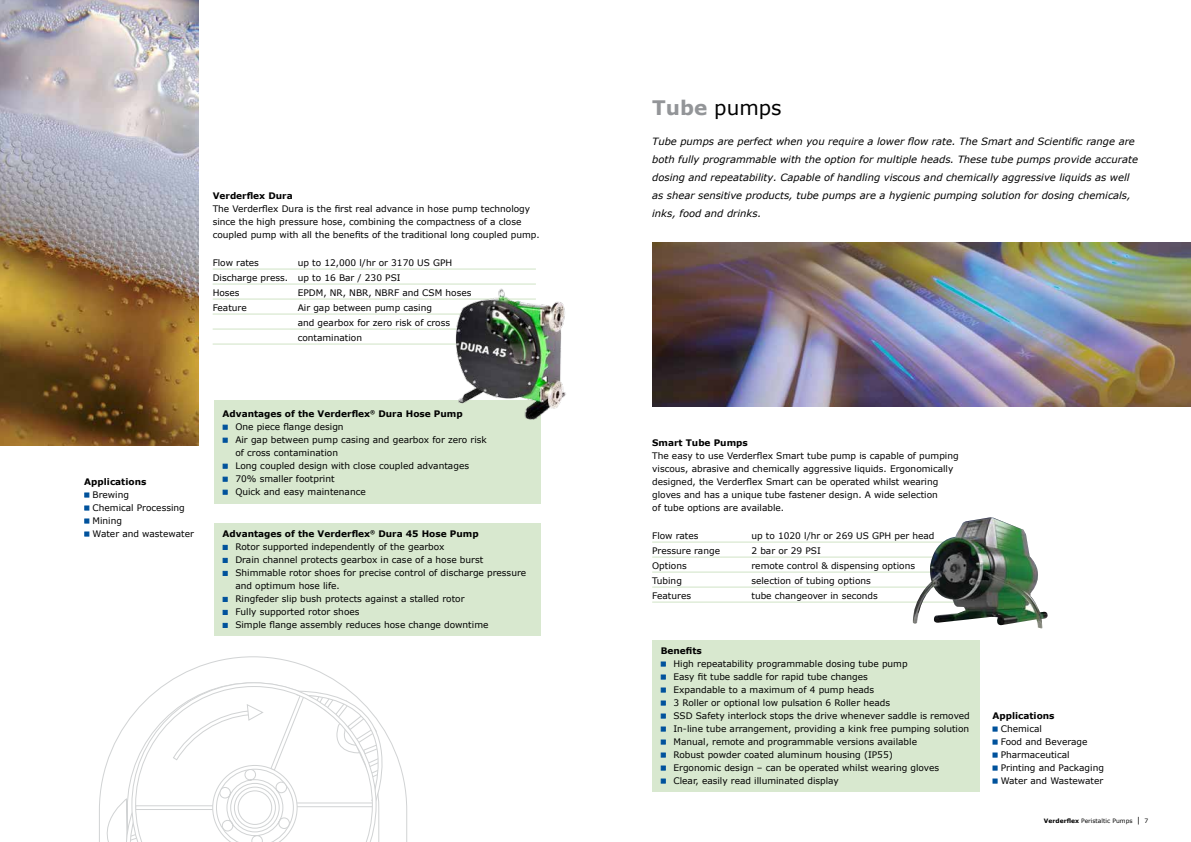
<style>
.page{position:relative;width:1191px;height:842px;background:#fff}
.page>*{position:absolute;margin:0;border:0;box-sizing:border-box;transform-origin:0 0}
.t1{font:20px "Verdana";color:#000}
.t2{font:italic 10px/18px "Verdana";color:#000}
.t3{font:9px/13px "Verdana";color:#000}
.t4{font:700 9px "Verdana";color:#000}
.t5{font:6px "Verdana";color:#000}
.s1{font-weight:700}
.s2{font-weight:700;color:#939598}
.s3{font-size:8px}
</style>
<div class="page">
<div style="left:214px;top:401px;width:326px;height:103px;background:#d8e8cf"></div>
<svg style="left:223px;top:425px;width:5px;height:5px"></svg>
<svg style="left:223px;top:438px;width:5px;height:5px"></svg>
<svg style="left:223px;top:464px;width:5px;height:5px"></svg>
<svg style="left:223px;top:477px;width:5px;height:5px"></svg>
<svg style="left:223px;top:490px;width:5px;height:5px"></svg>
<img style="left:0;top:0;width:198px;height:446px">
<hr style="left:652px;top:542px;width:323px;height:1px;background:#d0e3c5">
<hr style="left:652px;top:557px;width:323px;height:1px;background:#d0e3c5">
<hr style="left:652px;top:572px;width:323px;height:1px;background:#d0e3c5">
<hr style="left:652px;top:587px;width:323px;height:1px;background:#d0e3c5">
<hr style="left:652px;top:602px;width:323px;height:1px;background:#d0e3c5">
<img style="left:652px;top:243px;width:539px;height:164px">
<svg style="left:84px;top:492px;width:5px;height:6px"></svg>
<svg style="left:84px;top:505px;width:5px;height:6px"></svg>
<svg style="left:84px;top:518px;width:5px;height:6px"></svg>
<svg style="left:84px;top:531px;width:5px;height:6px"></svg>
<svg style="left:99px;top:656px;width:308px;height:186px"></svg>
<svg style="left:116px;top:682px;width:277px;height:160px"></svg>
<img style="left:913px;top:517px;width:135px;height:112px">
<div style="left:652px;top:640px;width:327px;height:151px;background:#d8e8cf"></div>
<svg style="left:660px;top:661px;width:6px;height:6px"></svg>
<svg style="left:660px;top:674px;width:6px;height:6px"></svg>
<svg style="left:660px;top:687px;width:6px;height:6px"></svg>
<svg style="left:660px;top:700px;width:6px;height:6px"></svg>
<svg style="left:660px;top:713px;width:6px;height:6px"></svg>
<svg style="left:660px;top:726px;width:6px;height:6px"></svg>
<svg style="left:660px;top:739px;width:6px;height:6px"></svg>
<svg style="left:660px;top:752px;width:6px;height:6px"></svg>
<svg style="left:660px;top:765px;width:6px;height:6px"></svg>
<svg style="left:660px;top:778px;width:6px;height:6px"></svg>
<svg style="left:992px;top:726px;width:5px;height:6px"></svg>
<svg style="left:992px;top:739px;width:5px;height:6px"></svg>
<svg style="left:992px;top:752px;width:5px;height:6px"></svg>
<svg style="left:992px;top:765px;width:5px;height:6px"></svg>
<svg style="left:992px;top:778px;width:5px;height:6px"></svg>
<hr style="left:213px;top:269px;width:323px;height:1px;background:#d0e3c5">
<hr style="left:213px;top:284px;width:323px;height:1px;background:#d0e3c5">
<hr style="left:213px;top:299px;width:323px;height:1px;background:#d0e3c5">
<hr style="left:213px;top:314px;width:323px;height:1px;background:#d0e3c5">
<hr style="left:213px;top:329px;width:325px;height:1px;background:#d0e3c5">
<hr style="left:213px;top:344px;width:323px;height:1px;background:#d0e3c5">
<img style="left:428px;top:283px;width:138px;height:140px">
<div style="left:214px;top:523px;width:326px;height:112px;background:#d8e8cf"></div>
<svg style="left:223px;top:545px;width:5px;height:5px"></svg>
<svg style="left:223px;top:558px;width:5px;height:5px"></svg>
<svg style="left:223px;top:571px;width:5px;height:5px"></svg>
<svg style="left:223px;top:597px;width:5px;height:5px"></svg>
<svg style="left:223px;top:610px;width:5px;height:5px"></svg>
<svg style="left:223px;top:623px;width:5px;height:5px"></svg>
<p class="t4" style="left:213px;top:189px;width:82px">Verderflex Dura</p>
<p class="t3" style="left:213px;top:202px;width:328px">The Verderflex Dura is the first real advance in hose pump technology since the high pressure hose, combining the compactness of a close coupled pump with all the benefits of the traditional long coupled pump.</p>
<p class="t3" style="left:213px;top:256px;width:48px">Flow rates</p>
<p class="t3" style="left:213px;top:255px;width:241px;line-height:15px;text-indent:85px">up to 12,000 l/hr or 3170 US GPH<br>Discharge press. up to 16 Bar / 230 PSI<br>Hoses</p>
<p class="t3" style="left:298px;top:286px;width:175px">EPDM, NR, NBR, NBRF and CSM hoses</p>
<p class="t3" style="left:213px;top:301px;width:36px">Feature</p>
<p class="t3" style="left:298px;top:300px;width:154px;line-height:15px">Air gap between pump casing and gearbox for zero risk of cross contamination</p>
<p class="t4" style="left:84px;top:475px;width:64px">Applications</p>
<p class="t3" style="left:93px;top:488px;width:103px">Brewing<br>Chemical Processing<br>Mining<br>Water and wastewater</p>
<p class="t3" style="left:235px;top:407px;width:253px;text-indent:-13px"><span class="s1">Advantages of the Verderflex</span><sup>®</sup> <span class="s1">Dura Hose Pump<br></span>One piece flange design<br>Air gap between pump casing and gearbox for zero risk of cross contamination<br>Long coupled design with close coupled advantages 70% smaller footprint<br>Quick and easy maintenance</p>
<p class="t3" style="left:235px;top:527px;width:292px;text-indent:-13px"><span class="s1">Advantages of the Verderflex</span><sup>®</sup> <span class="s1">Dura 45 Hose Pump<br></span>Rotor supported independently of the gearbox<br>Drain channel protects gearbox in case of a hose burst Shimmable rotor shoes for precise control of discharge pressure and optimum hose life.<br>Ringfeder slip bush protects against a stalled rotor<br>Fully supported rotor shoes<br>Simple flange assembly reduces hose change downtime</p>
<h1 class="t1" style="left:652px;top:93px;width:131px"><span class="s2">Tube</span> pumps</h1>
<p class="t2" style="left:652px;top:133px;width:487px">Tube pumps are perfect when you require a lower flow rate. The Smart and Scientific range are both fully programmable with the option for multiple heads. These tube pumps provide accurate dosing and repeatability. Capable of handling viscous and chemically aggressive liquids as well as shear sensitive products, tube pumps are a hygienic pumping solution for dosing chemicals, inks, food and drinks.</p>
<p class="t4" style="left:652px;top:436px;width:97px">Smart Tube Pumps</p>
<p class="t3" style="left:652px;top:449px;width:308px">The easy to use Verderflex Smart tube pump is capable of pumping viscous, abrasive and chemically aggressive liquids. Ergonomically designed, the Verderflex Smart can be operated whilst wearing gloves and has a unique tube fastener design. A wide selection<br>of tube options are available.</p>
<p class="t3" style="left:652px;top:529px;width:48px">Flow rates</p>
<p class="t3" style="left:751px;top:529px;width:185px">up to 1020 l/hr or 269 US GPH per head</p>
<p class="t3" style="left:652px;top:544px;width:69px">Pressure range</p>
<p class="t3" style="left:751px;top:544px;width:71px">2 bar or 29 PSI</p>
<p class="t3" style="left:652px;top:559px;width:36px">Options</p>
<p class="t3" style="left:751px;top:559px;width:165px">remote control &amp; dispensing options</p>
<p class="t3" style="left:652px;top:574px;width:31px">Tubing</p>
<p class="t3" style="left:751px;top:574px;width:121px">selection of tubing options</p>
<p class="t3" style="left:652px;top:589px;width:40px">Features</p>
<p class="t3" style="left:751px;top:589px;width:128px">tube changeover in seconds</p>
<p class="t4" style="left:660px;top:644px;width:43px">Benefits</p>
<p class="t3" style="left:673px;top:657px;width:298px">High repeatability programmable dosing tube pump<br>Easy fit tube saddle for rapid tube changes<br>Expandable to a maximum of 4 pump heads<br>3 Roller or optional low pulsation 6 Roller heads<br>SSD Safety interlock stops the drive whenever saddle is removed In-line tube arrangement, providing a kink free pumping solution Manual, remote and programmable versions available<br>Robust powder coated aluminum housing (IP55)<br>Ergonomic design – can be operated whilst wearing gloves<br>Clear, easily read illuminated display</p>
<p class="t4" style="left:992px;top:709px;width:64px">Applications</p>
<p class="t3" style="left:1000px;top:722px;width:105px">Chemical<br>Food and Beverage<br>Pharmaceutical<br>Printing and Packaging<br>Water and Wastewater</p>
<p class="t5" style="left:1044px;top:816px;width:106px"><span class="s1">Verderflex</span> Peristaltic Pumps <span class="s3">|</span> 7</p>
</div>
